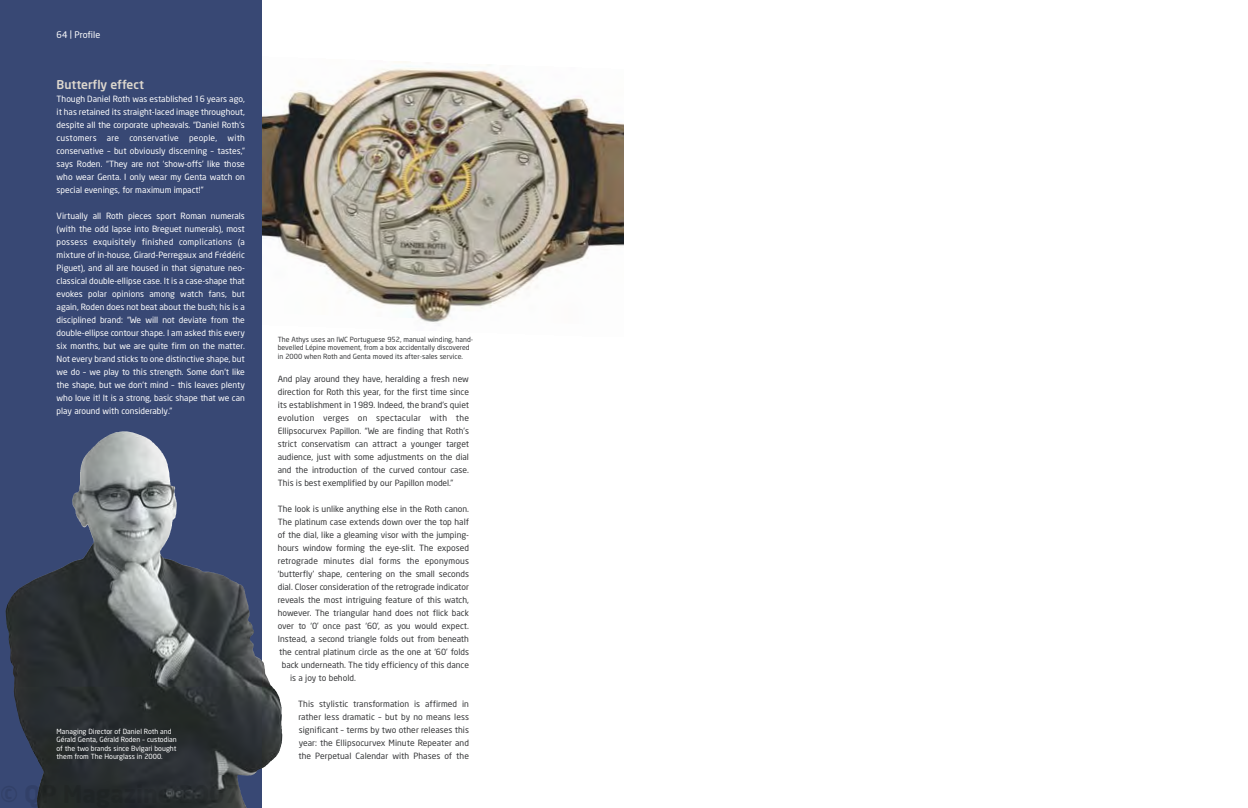
<style>
.page{position:relative;width:1248px;height:808px;background:#fff}
.page>*{position:absolute;margin:0;border:0;box-sizing:border-box;transform-origin:0 0}
.t1{font:500 12px "Neo Sans";color:#ded8ce}
.t2{font:9px "Neo Sans";color:#fff}
.t3{font:8.5px/13px "Neo Sans";color:#363739;text-align:justify}
.t4{font:8.5px/13px "Neo Sans";color:#fff;text-align:justify}
.t5{font:8.5px "Neo Sans";letter-spacing:.02em;color:#363739}
.t6{font:7px/8.4px "Neo Sans";color:#363739}
.t7{font:7px/8.4px "Neo Sans";color:#fff}
</style>
<div class="page">
<img style="left:262px;top:61px;width:362px;height:262px">
<svg style="left:0;top:0;width:262px;height:808px;fill:#384874"></svg>
<img style="left:160px;top:486px;width:54px;height:87px">
<p class="t2" style="left:57px;top:31px;width:45px">64 | Profile</p>
<h1 class="t1" style="left:57px;top:80px;width:89px">Butterfly effect</h1>
<p class="t4" style="left:57px;top:93px;width:190px">Though Daniel Roth was established 16 years ago, it has retained its straight-laced image throughout, despite all the corporate upheavals. “Daniel Roth’s customers are conservative people, with conservative – but obviously discerning – tastes,” says Roden. “They are not ‘show-offs’ like those who wear Genta. I only wear my Genta watch on special evenings, for maximum impact!”</p>
<p class="t4" style="left:57px;top:210px;width:190px">Virtually all Roth pieces sport Roman numerals (with the odd lapse into Breguet numerals), most possess exquisitely finished complications (a mixture of in-house, Girard-Perregaux and Frédéric Piguet), and all are housed in that signature neo&shy;classical double-ellipse case. It is a case-shape that evokes polar opinions among watch fans, but again, Roden does not beat about the bush; his is a disciplined brand: “We will not deviate from the double-ellipse contour shape. I am asked this every six months, but we are quite firm on the matter.<br>Not every brand sticks to one distinctive shape, but we do – we play to this strength. Some don’t like the shape, but we don’t mind – this leaves plenty who love it! It is a strong, basic shape that we can play around with considerably.”</p>
<p class="t7" style="left:57px;top:727px;width:122px">Managing Director of Daniel Roth and Gérald Genta, Gérald Roden – custodian of the two brands since Bvlgari bought them from The Hourglass in 2000.</p>
<p class="t6" style="left:278px;top:335px;width:197px">The Athys uses an IWC Portuguese 952, manual winding, hand&shy;bevelled Lépine movement, from a box accidentally discovered in 2000 when Roth and Genta moved its after-sales service.</p>
<p class="t3" style="left:278px;top:373px;width:193px">And play around they have, heralding a fresh new direction for Roth this year, for the first time since its establishment in 1989. Indeed, the brand’s quiet evolution verges on spectacular with the Ellipsocurvex Papillon. “We are finding that Roth’s strict conservatism can attract a younger target audience, just with some adjustments on the dial and the introduction of the curved contour case.<br>This is best exemplified by our Papillon model.”</p>
<p class="t3" style="left:278px;top:503px;width:193px">The look is unlike anything else in the Roth canon.</p>
<p class="t3" style="left:278px;top:516px;width:193px">The platinum case extends down over the top half</p>
<p class="t3" style="left:278px;top:529px;width:193px">of the dial, like a gleaming visor with the jumping-</p>
<p class="t3" style="left:278px;top:542px;width:193px">hours window forming the eye-slit. The exposed</p>
<p class="t5" style="left:278px;top:557px;width:193px">retrograde minutes dial forms the eponymous</p>
<p class="t3" style="left:278px;top:568px;width:193px">‘butterfly’ shape, centering on the small seconds</p>
<p class="t3" style="left:278px;top:581px;width:193px">dial. Closer consideration of the retrograde indicator</p>
<p class="t3" style="left:278px;top:594px;width:193px">reveals the most intriguing feature of this watch,</p>
<p class="t3" style="left:278px;top:607px;width:193px">however. The triangular hand does not flick back</p>
<p class="t3" style="left:278px;top:620px;width:193px">over to ‘0’ once past ‘60’, as you would expect.</p>
<p class="t3" style="left:278px;top:633px;width:193px">Instead, a second triangle folds out from beneath</p>
<p class="t3" style="left:279px;top:646px;width:191px">the central platinum circle as the one at ‘60’ folds</p>
<p class="t3" style="left:282px;top:659px;width:189px">back underneath. The tidy efficiency of this dance</p>
<p class="t3" style="left:290px;top:672px;width:67px">is a joy to behold.</p>
<p class="t3" style="left:298px;top:698px;width:172px">This stylistic transformation is affirmed in rather less dramatic – but by no means less significant – terms by two other releases this year: the Ellipsocurvex Minute Repeater and the Perpetual Calendar with Phases of the</p>
</div>
